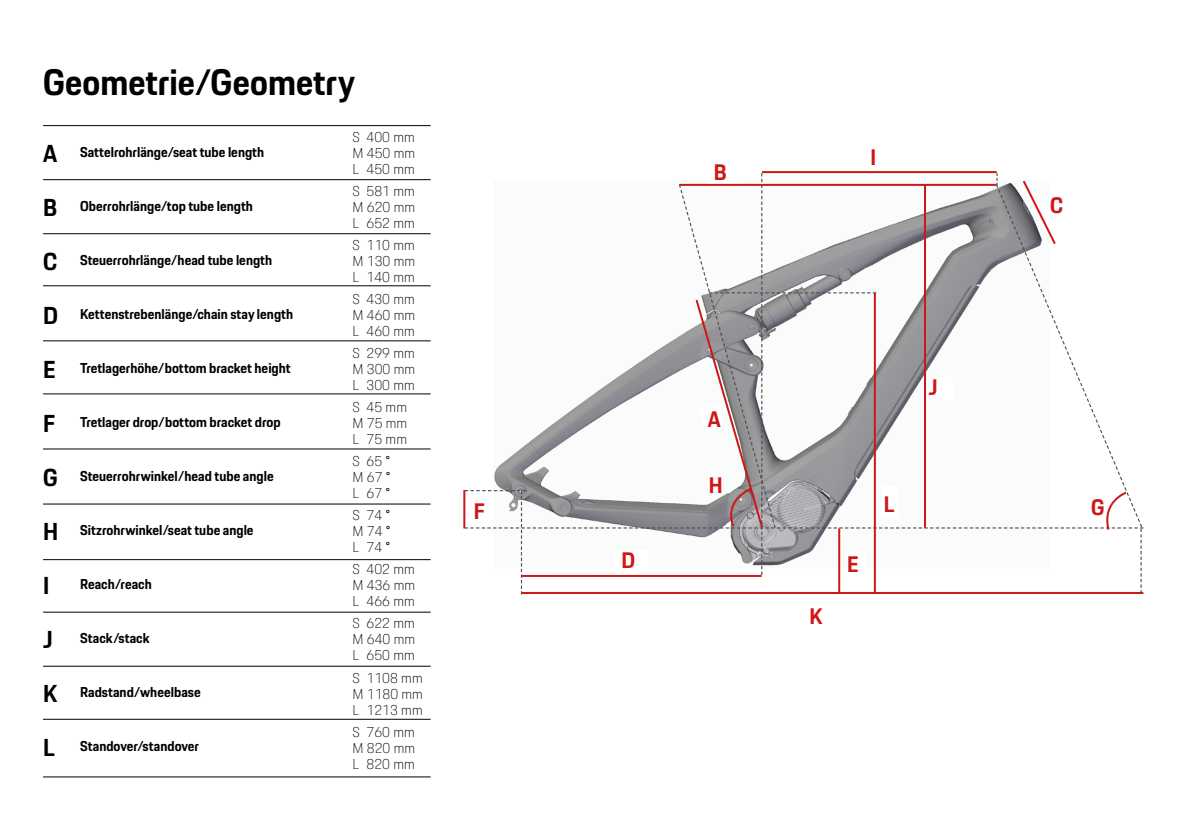
<style>
.page{position:relative;width:1191px;height:840px;background:#fff}
.page>*{position:absolute;margin:0;border:0;box-sizing:border-box;transform-origin:0 0}
.t1{font:700 36px "Porsche Next";color:#000}
.t2{font:700 24px "Porsche Next";color:#000}
.t3{font:700 22px "Porsche Next";color:#cd1719}
.t4{font:700 14px "Porsche Next";color:#000}
.t5{font:100 14px/16px "Porsche Next";color:#000;text-align:justify}
.s1{font-weight:400}
</style>
<div class="page">
<hr style="left:43px;top:285px;width:387px;height:1px;background:#000">
<hr style="left:43px;top:233px;width:387px;height:1px;background:#000">
<hr style="left:43px;top:179px;width:387px;height:1px;background:#000">
<hr style="left:43px;top:125px;width:387px;height:1px;background:#000">
<hr style="left:43px;top:340px;width:387px;height:1px;background:#000">
<hr style="left:43px;top:393px;width:387px;height:1px;background:#000">
<hr style="left:43px;top:448px;width:387px;height:1px;background:#000">
<hr style="left:43px;top:503px;width:387px;height:1px;background:#000">
<hr style="left:43px;top:559px;width:387px;height:1px;background:#000">
<hr style="left:43px;top:611px;width:387px;height:1px;background:#000">
<hr style="left:43px;top:665px;width:387px;height:1px;background:#000">
<hr style="left:43px;top:718px;width:387px;height:1px;background:#000">
<hr style="left:43px;top:776px;width:387px;height:1px;background:#000">
<hr style="left:762px;top:171px;width:234px;height:2px;background:#cd1719">
<hr style="left:463px;top:490px;width:2px;height:38px;background:#cd1719">
<svg style="left:464px;top:173px;width:679px;height:421px"></svg>
<h1 class="t1" style="left:43px;top:58px;width:313px">Geometrie/Geometry</h1>
<h2 class="t2" style="left:43px;top:137px;width:16px">A</h2>
<h2 class="t2" style="left:43px;top:191px;width:15px">B</h2>
<h2 class="t2" style="left:43px;top:245px;width:16px">C</h2>
<h2 class="t2" style="left:43px;top:299px;width:16px">D</h2>
<h2 class="t2" style="left:43px;top:353px;width:14px">E</h2>
<h2 class="t2" style="left:43px;top:407px;width:14px">F</h2>
<h2 class="t2" style="left:43px;top:461px;width:16px">G</h2>
<h2 class="t2" style="left:43px;top:515px;width:17px">H</h2>
<h2 class="t2" style="left:43px;top:569px;width:8px">I</h2>
<h2 class="t2" style="left:43px;top:623px;width:11px">J</h2>
<h2 class="t2" style="left:43px;top:677px;width:16px">K</h2>
<h2 class="t2" style="left:43px;top:731px;width:13px">L</h2>
<p class="t4" style="left:80px;top:142px;width:185px">Sattelrohrlänge/seat tube length</p>
<p class="t4" style="left:80px;top:196px;width:174px">Oberrohrlänge/top tube length</p>
<p class="t4" style="left:80px;top:250px;width:193px">Steuerrohrlänge/head tube length</p>
<p class="t4" style="left:80px;top:304px;width:214px">Kettenstrebenlänge/chain stay length</p>
<p class="t4" style="left:80px;top:358px;width:212px">Tretlagerhöhe/bottom bracket height</p>
<p class="t4" style="left:80px;top:412px;width:202px">Tretlager drop/bottom bracket drop</p>
<p class="t4" style="left:80px;top:466px;width:195px">Steuerrohrwinkel/head tube angle</p>
<p class="t4" style="left:80px;top:520px;width:175px">Sitzrohrwinkel/seat tube angle</p>
<p class="t4" style="left:80px;top:574px;width:73px">Reach/reach</p>
<p class="t4" style="left:80px;top:628px;width:71px">Stack/stack</p>
<p class="t4" style="left:80px;top:682px;width:122px">Radstand/wheelbase</p>
<p class="t4" style="left:80px;top:736px;width:120px">Standover/standover</p>
<p class="t5" style="left:352px;top:129px;width:64px">S 400 mm M 450 mm L 450 mm</p>
<p class="t5" style="left:352px;top:183px;width:64px">S 581 mm M 620 mm L 652 mm</p>
<p class="t5" style="left:352px;top:237px;width:64px">S 110 mm M 130 mm L 140 mm</p>
<p class="t5" style="left:352px;top:291px;width:64px">S 430 mm M 460 mm L 460 mm</p>
<p class="t5" style="left:352px;top:345px;width:64px">S 299 mm M 300 mm L 300 mm</p>
<p class="t5" style="left:352px;top:399px;width:56px">S 45 mm M 75 mm L 75 mm</p>
<p class="t5" style="left:352px;top:453px;width:40px">S 65 <span class="s1">° </span>M 67 <span class="s1">° </span>L 67 <span class="s1">°</span></p>
<p class="t5" style="left:352px;top:507px;width:40px">S 74 <span class="s1">° </span>M 74 <span class="s1">° </span>L 74 <span class="s1">°</span></p>
<p class="t5" style="left:352px;top:561px;width:64px">S 402 mm M 436 mm L 466 mm</p>
<p class="t5" style="left:352px;top:615px;width:64px">S 622 mm M 640 mm L 650 mm</p>
<p class="t5" style="left:352px;top:669px;width:72px">S 1108 mm M 1180 mm L 1213 mm</p>
<p class="t5" style="left:352px;top:723px;width:64px">S 760 mm M 820 mm L 820 mm</p>
<h3 class="t3" style="left:473px;top:496px;width:13px">F</h3>
<h3 class="t3" style="left:714px;top:157px;width:14px">B</h3>
<h3 class="t3" style="left:621px;top:545px;width:15px">D</h3>
<h3 class="t3" style="left:708px;top:404px;width:14px">A</h3>
<h3 class="t3" style="left:709px;top:470px;width:15px">H</h3>
<h3 class="t3" style="left:870px;top:142px;width:7px">I</h3>
<h3 class="t3" style="left:1050px;top:191px;width:14px">C</h3>
<h3 class="t3" style="left:929px;top:372px;width:10px">J</h3>
<h3 class="t3" style="left:809px;top:601px;width:15px">K</h3>
<h3 class="t3" style="left:847px;top:549px;width:13px">E</h3>
<h3 class="t3" style="left:884px;top:489px;width:12px">L</h3>
<h3 class="t3" style="left:1091px;top:492px;width:15px">G</h3>
</div>
